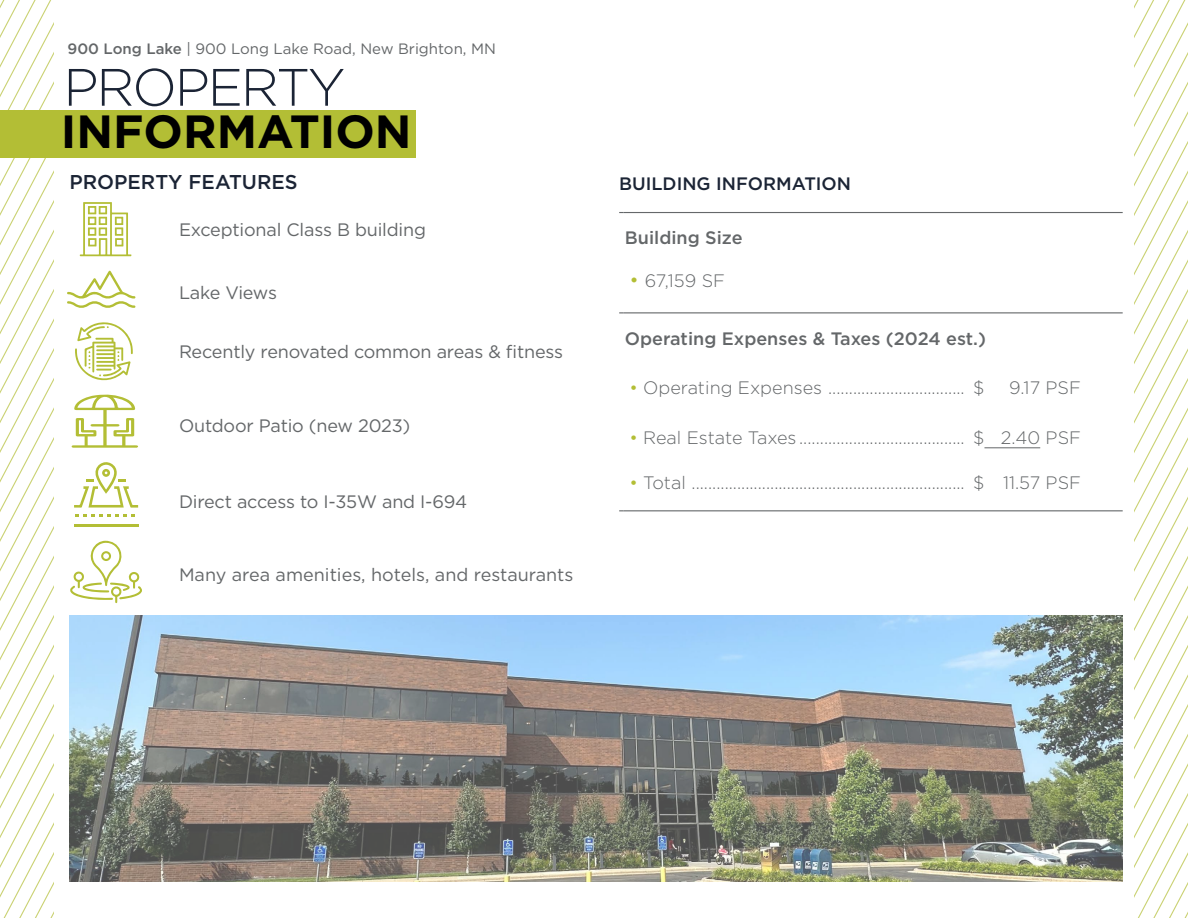
<style>
.page{position:relative;width:1188px;height:918px;background:#fff}
.page>*{position:absolute;margin:0;border:0;box-sizing:border-box;transform-origin:0 0}
.t1{font:300 52.5px "Gotham";letter-spacing:-.04em;color:#1b2435}
.t2{font:700 46.5px "Gotham";color:#000}
.t3{font:500 19.95px "Gotham";color:#1b2435}
.t4{font:300 18px "Gotham";color:#646769}
.t5{font:18px "Gotham";letter-spacing:-.01em;color:#646769}
.t6{font:500 18px "Gotham";color:#646769}
.t7{font:500 18px "Gotham";color:#1b2435}
.t8{font:15px "Gotham";color:#646769}
.s1{font-weight:500}
.s2{font-size:19.95px;color:#b3be35}
.s3{color:#b3be35}
</style>
<div class="page">
<svg style="left:0;top:0;width:54px;height:918px"></svg>
<svg style="left:1134px;top:0;width:54px;height:918px"></svg>
<div style="left:0;top:111px;width:416px;height:47px;background:#b3be35"></div>
<hr style="left:624px;top:212px;width:499px;height:1px;background:#65686a">
<hr style="left:624px;top:510px;width:499px;height:1px;background:#65686a">
<hr style="left:624px;top:312px;width:499px;height:1px;background:#65686a">
<hr style="left:984px;top:447px;width:56px;height:1px;background:#646769">
<img style="left:69px;top:616px;width:1054px;height:265px">
<svg style="left:80px;top:202px;width:51px;height:54px"></svg>
<svg style="left:67px;top:270px;width:68px;height:38px"></svg>
<svg style="left:75px;top:322px;width:58px;height:59px"></svg>
<svg style="left:72px;top:394px;width:66px;height:54px"></svg>
<hr style="left:74px;top:524px;width:64px;height:2px;background:#b3be35">
<svg style="left:75px;top:514px;width:60px;height:3px"></svg>
<svg style="left:74px;top:462px;width:64px;height:46px"></svg>
<svg style="left:70px;top:541px;width:72px;height:62px"></svg>
<p class="t8" style="left:68px;top:39px;width:430px"><span class="s1">900 Long Lake</span> | 900 Long Lake Road, New Brighton, MN</p>
<h1 class="t1" style="left:63px;top:54px;width:283px">PROPERTY</h1>
<h2 class="t2" style="left:61px;top:101px;width:352px">INFORMATION</h2>
<p class="t3" style="left:69px;top:169px;width:230px">PROPERTY FEATURES</p>
<p class="t7" style="left:619px;top:172px;width:233px">BUILDING INFORMATION</p>
<p class="t5" style="left:179px;top:218px;width:249px">Exceptional Class B building</p>
<p class="t6" style="left:625px;top:226px;width:119px">Building Size</p>
<p class="t4" style="left:629px;top:269px;width:97px"><span class="s2">•</span> 67,159 SF</p>
<p class="t5" style="left:179px;top:281px;width:99px">Lake Views</p>
<p class="t5" style="left:179px;top:340px;width:386px">Recently renovated common areas &amp; fitness</p>
<p class="t5" style="left:179px;top:414px;width:233px">Outdoor Patio (new 2023)</p>
<p class="t5" style="left:179px;top:490px;width:290px">Direct access to I-35W and I-694</p>
<p class="t5" style="left:179px;top:563px;width:396px">Many area amenities, hotels, and restaurants</p>
<p class="t6" style="left:625px;top:327px;width:363px">Operating Expenses &amp; Taxes (2024 est.)</p>
<p class="t4" style="left:629px;top:377px;width:357px"><span class="s3">•</span> Operating Expenses ................................. $</p>
<p class="t4" style="left:1009px;top:377px;width:73px">9.17 PSF</p>
<p class="t4" style="left:629px;top:426px;width:453px"><span class="s3">•</span> Real Estate Taxes ........................................ $ 2.40 PSF</p>
<p class="t4" style="left:629px;top:471px;width:453px"><span class="s3">•</span> Total .................................................................. $ 11.57 PSF</p>
</div>
